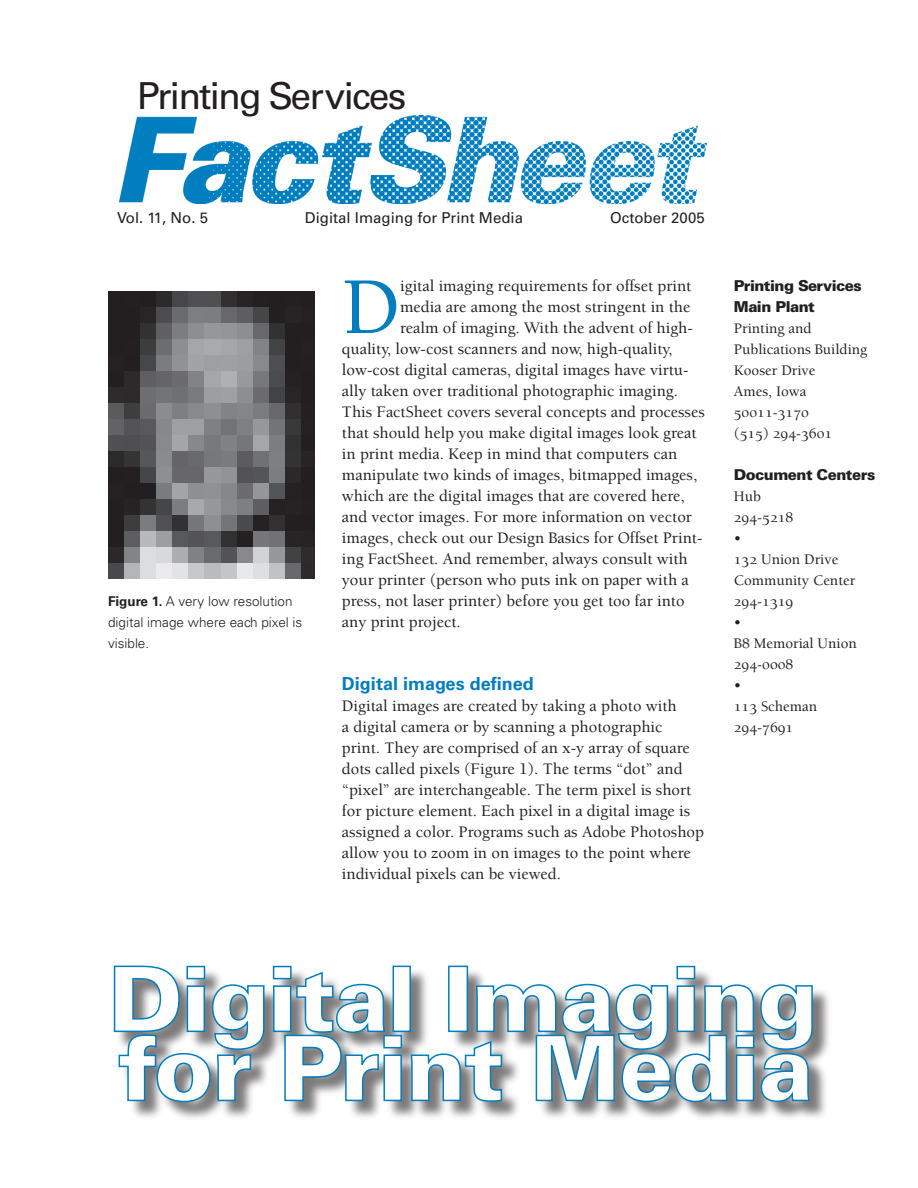
<style>
.page{position:relative;width:918px;height:1188px;background:#fff}
.page>*{position:absolute;margin:0;border:0;box-sizing:border-box;transform-origin:0 0}
.Body_Copy_w_Drop_Cap{font:500 82.65px "Berkeley";color:#007ec0}
.t1{font:37.2px "Univers";letter-spacing:-.05em;color:#231f20}
.SubHead{font:700 18px "Univers";color:#007ec0}
.Body_Copy_w_Drop_Cap-2{font:500 16.5px "Berkeley";color:#231f20}
.Body_Copy{font:500 16.5px/21px "Berkeley";color:#231f20}
.t2{font:15px "Berkeley Alt";color:#231f20}
.t3{font:15px "Univers";color:#231f20}
.t4{font:900 15px "Univers";letter-spacing:-.035em;color:#231f20}
.Caption_text{font:300 13.5px/21px "Univers";color:#231f20}
.s1{font-weight:700}
</style>
<div class="page">
<img style="left:120px;top:116px;width:587px;height:88px">
<svg style="left:113px;top:965px;width:701px;height:71px"></svg>
<div style="left:120px;top:1036px;width:709px;height:86px;background:#231f20;opacity:.6"></div>
<svg style="left:118px;top:1033px;width:693px;height:70px"></svg>
<img style="left:109px;top:292px;width:205px;height:286px">
<p class="t1" style="left:137px;top:74px;width:271px">Printing Services</p>
<p class="t3" style="left:117px;top:209px;width:93px">Vol. 11, No. 5</p>
<p class="t3" style="left:305px;top:209px;width:220px">Digital Imaging for Print Media</p>
<p class="t3" style="left:610px;top:209px;width:96px">October 2005</p>
<p class="Caption_text" style="left:108px;top:591px;width:196px"><span class="s1">Figure 1.</span> A very low resolution digital image where each pixel is visible.</p>
<p class="Body_Copy_w_Drop_Cap" style="left:342px;top:263px;width:60px">D</p>
<p class="Body_Copy_w_Drop_Cap-2" style="left:400px;top:277px;width:293px">igital imaging requirements for offset print</p>
<p class="Body_Copy_w_Drop_Cap-2" style="left:400px;top:298px;width:292px">media are among the most stringent in the</p>
<p class="Body_Copy_w_Drop_Cap-2" style="left:400px;top:319px;width:294px">realm of imaging. With the advent of high-</p>
<p class="Body_Copy_w_Drop_Cap-2" style="left:342px;top:340px;width:332px">quality, low-cost scanners and now, high-quality,</p>
<p class="Body_Copy_w_Drop_Cap-2" style="left:342px;top:361px;width:348px">low-cost digital cameras, digital images have virtu-</p>
<p class="Body_Copy_w_Drop_Cap-2" style="left:342px;top:382px;width:338px">ally taken over traditional photographic imaging.</p>
<p class="Body_Copy_w_Drop_Cap-2" style="left:342px;top:403px;width:364px">This FactSheet covers several concepts and processes</p>
<p class="Body_Copy_w_Drop_Cap-2" style="left:342px;top:424px;width:356px">that should help you make digital images look great</p>
<p class="Body_Copy_w_Drop_Cap-2" style="left:342px;top:445px;width:337px">in print media. Keep in mind that computers can</p>
<p class="Body_Copy_w_Drop_Cap-2" style="left:342px;top:466px;width:357px">manipulate two kinds of images, bitmapped images,</p>
<p class="Body_Copy_w_Drop_Cap-2" style="left:342px;top:487px;width:344px">which are the digital images that are covered here,</p>
<p class="Body_Copy_w_Drop_Cap-2" style="left:342px;top:508px;width:352px">and vector images. For more information on vector</p>
<p class="Body_Copy_w_Drop_Cap-2" style="left:342px;top:529px;width:362px">images, check out our Design Basics for Offset Print-</p>
<p class="Body_Copy_w_Drop_Cap-2" style="left:342px;top:550px;width:347px">ing FactSheet. And remember, always consult with</p>
<p class="Body_Copy_w_Drop_Cap-2" style="left:342px;top:571px;width:348px">your printer (person who puts ink on paper with a</p>
<p class="Body_Copy_w_Drop_Cap-2" style="left:342px;top:592px;width:344px">press, not laser printer) before you get too far into</p>
<p class="Body_Copy_w_Drop_Cap-2" style="left:342px;top:613px;width:120px">any print project.</p>
<p class="SubHead" style="left:342px;top:673px;width:193px">Digital images defined</p>
<p class="Body_Copy" style="left:342px;top:696px;width:363px">Digital images are created by taking a photo with<br>a digital camera or by scanning a photographic print. They are comprised of an x-y array of square dots called pixels (Figure 1). The terms “dot” and “pixel” are interchangeable. The term pixel is short for picture element. Each pixel in a digital image is assigned a color. Programs such as Adobe Photoshop allow you to zoom in on images to the point where individual pixels can be viewed.</p>
<p class="t4" style="left:734px;top:276px;width:129px">Printing Services</p>
<p class="t4" style="left:734px;top:297px;width:83px">Main Plant</p>
<p class="t2" style="left:734px;top:320px;width:79px">Printing and</p>
<p class="t2" style="left:734px;top:341px;width:135px">Publications Building</p>
<p class="t2" style="left:734px;top:362px;width:83px">Kooser Drive</p>
<p class="t2" style="left:734px;top:383px;width:74px">Ames, Iowa</p>
<p class="t2" style="left:734px;top:404px;width:77px">50011-3170</p>
<p class="t2" style="left:734px;top:425px;width:100px">(515) 294-3601</p>
<p class="t4" style="left:734px;top:465px;width:143px">Document Centers</p>
<p class="t2" style="left:734px;top:488px;width:28px">Hub</p>
<p class="t2" style="left:734px;top:509px;width:61px">294-5218</p>
<p class="t2" style="left:734px;top:530px;width:9px">•</p>
<p class="t2" style="left:734px;top:551px;width:106px">132 Union Drive</p>
<p class="t2" style="left:734px;top:572px;width:123px">Community Center</p>
<p class="t2" style="left:734px;top:593px;width:61px">294-1319</p>
<p class="t2" style="left:734px;top:614px;width:9px">•</p>
<p class="t2" style="left:734px;top:635px;width:124px">B8 Memorial Union</p>
<p class="t2" style="left:734px;top:656px;width:61px">294-0008</p>
<p class="t2" style="left:734px;top:677px;width:9px">•</p>
<p class="t2" style="left:734px;top:698px;width:85px">113 Scheman</p>
<p class="t2" style="left:734px;top:719px;width:61px">294-7691</p>
</div>
